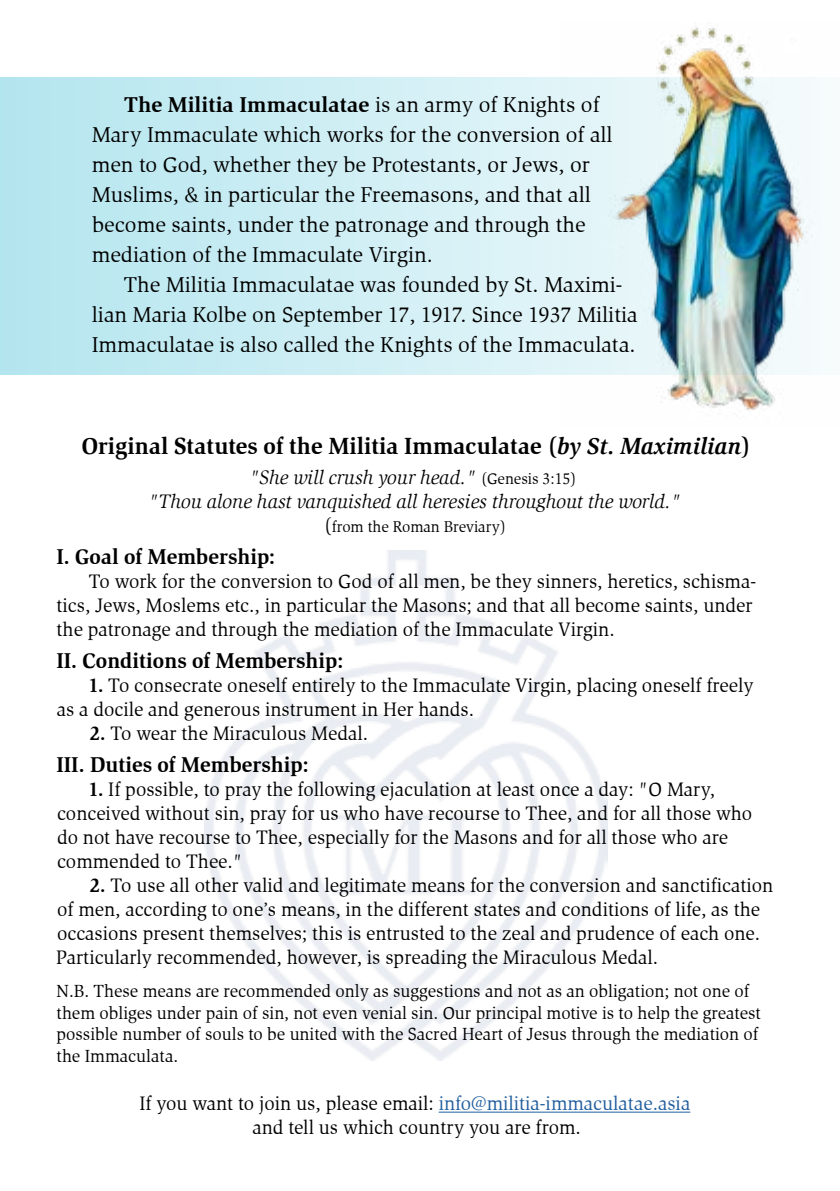
<style>
.page{position:relative;width:840px;height:1191px;background:#fff}
.page>*{position:absolute;margin:0;border:0;box-sizing:border-box;transform-origin:0 0}
.t1{font:700 24px "Slimbach Itc TEE";color:#000}
.t2{font:22px/30px "Slimbach Itc TEE";color:#000}
.t3{font:700 22px "Slimbach Itc TEE";color:#000}
.t4{font:20px/24px "Slimbach Itc TEE";color:#000}
.t5{font:italic 20px/24px "Slimbach Itc TEE";color:#000;text-align:center}
.t6{font:18px/21.6px "Slimbach Itc TEE";color:#000}
.t7{font:16px "Slimbach Itc TEE";color:#000}
.s1{font-weight:700}
.s2{font-style:italic}
.s3{font-style:normal;font-size:16px}
.s4{font-size:20px}
.s5{color:#215e9e}
</style>
<div class="page">
<img style="left:560px;top:26px;width:250px;height:384px">
<svg style="left:0;top:77px;width:817px;height:297px;background:#bfe0e7"></svg>
<hr style="left:438px;top:1111px;width:252px;height:1px;background:#215e9e">
<p class="t2" style="left:92px;top:90px;width:522px;text-indent:33px"><span class="s1">The Militia Immaculatae</span> is an army of Knights of Mary Immaculate which works for the conversion of all men to God, whether they be Protestants, or Jews, or Muslims, &amp; in particular the Freemasons, and that all become saints, under the patronage and through the mediation of the Immaculate Virgin.</p>
<p class="t2" style="left:92px;top:270px;width:547px;text-indent:32px">The Militia Immaculatae was founded by St. Maximi&shy;lian Maria Kolbe on September 17, 1917. Since 1937 Militia<br>Immaculatae is also called the Knights of the Immaculata.</p>
<p class="t1" style="left:82px;top:432px;width:670px">Original Statutes of the Militia Immaculatae (<span class="s2">by St. Maximilian</span>)</p>
<p class="t5" style="left:148px;top:465px;width:533px">"She will crush your head." <span class="s3">(Genesis 3:15)<br></span>"Thou alone hast vanquished all heresies throughout the world."</p>
<p class="t7" style="left:324px;top:517px;width:183px"><span class="s4">(</span>from the Roman Breviary)</p>
<p class="t3" style="left:56px;top:543px;width:220px">I. Goal of Membership:</p>
<p class="t4" style="left:56px;top:569px;width:700px;text-indent:32px">To work for the conversion to God of all men, be they sinners, heretics, schisma&shy;tics, Jews, Moslems etc., in particular the Masons; and that all become saints, under the patronage and through the mediation of the Immaculate Virgin.</p>
<p class="t3" style="left:56px;top:647px;width:288px">II. Conditions of Membership:</p>
<p class="t4" style="left:57px;top:673px;width:697px;text-indent:32px"><span class="s1">1.</span> To consecrate oneself entirely to the Immaculate Virgin, placing oneself freely as a docile and generous instrument in Her hands.</p>
<p class="t4" style="left:90px;top:721px;width:279px"><span class="s1">2.</span> To wear the Miraculous Medal.</p>
<p class="t3" style="left:56px;top:751px;width:253px">III. Duties of Membership:</p>
<p class="t4" style="left:57px;top:777px;width:696px;text-indent:32px"><span class="s1">1.</span> If possible, to pray the following ejaculation at least once a day: "O Mary, conceived without sin, pray for us who have recourse to Thee, and for all those who do not have recourse to Thee, especially for the Masons and for all those who are commended to Thee."</p>
<p class="t4" style="left:56px;top:873px;width:718px;text-indent:34px"><span class="s1">2.</span> To use all other valid and legitimate means for the conversion and sanctification of men, according to one’s means, in the different states and conditions of life, as the occasions present themselves; this is entrusted to the zeal and prudence of each one.<br>Particularly recommended, however, is spreading the Miraculous Medal.</p>
<p class="t6" style="left:56px;top:980px;width:705px">N.B. These means are recommended only as suggestions and not as an obligation; not one of them obliges under pain of sin, not even venial sin. Our principal motive is to help the greatest possible number of souls to be united with the Sacred Heart of Jesus through the mediation of the Immaculata.</p>
<p class="t4" style="left:139px;top:1091px;width:552px;text-align:center">If you want to join us, please email: <span class="s5">info@militia-immaculatae.asia </span>and tell us which country you are from.</p>
</div>
